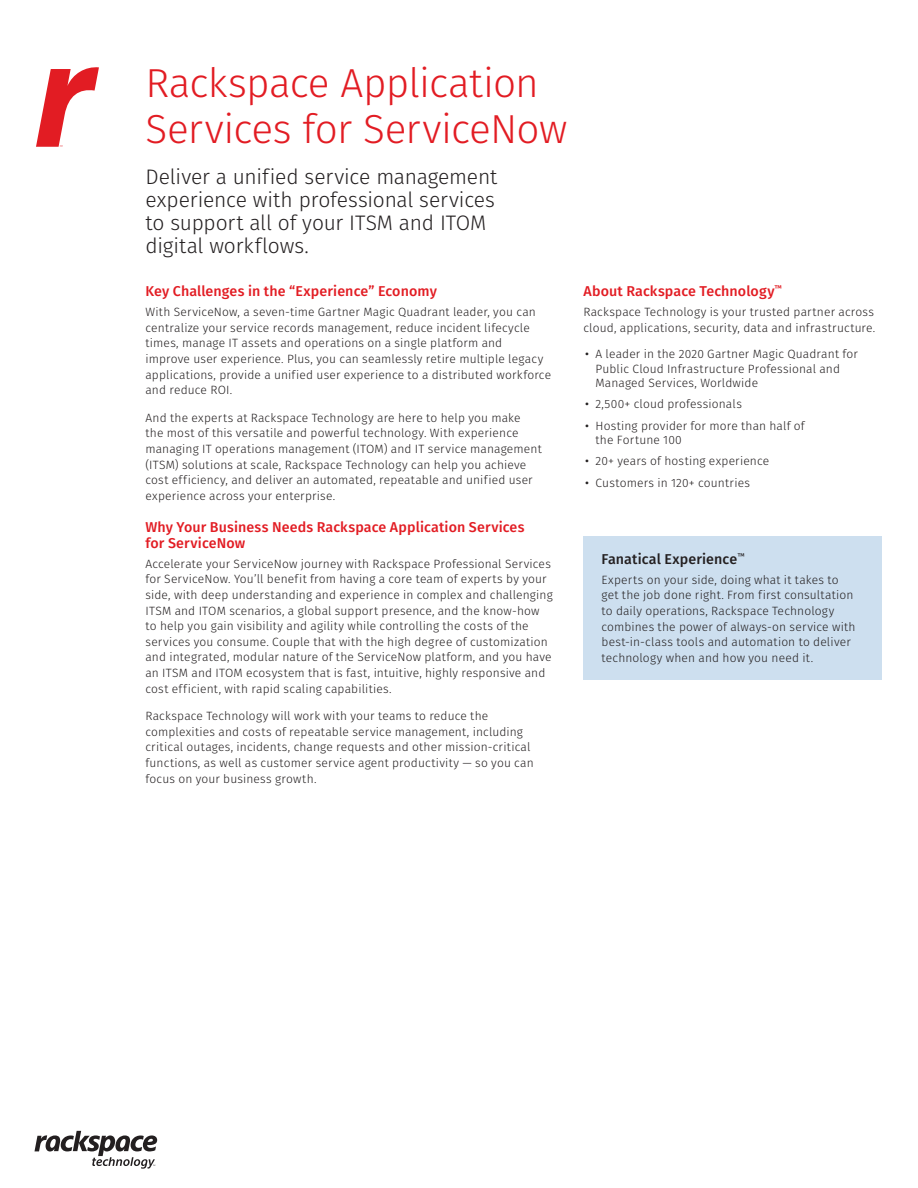
<style>
.page{position:relative;width:918px;height:1188px;background:#fff}
.page>*{position:absolute;margin:0;border:0;box-sizing:border-box;transform-origin:0 0}
.t1{font:300 40.5px/46.2px "Fira Sans";letter-spacing:-.02em;color:#e21c23}
.t2{font:300 21px/23.1px "Fira Sans";letter-spacing:-.01em;color:#231f20}
.t3{font:500 14.25px/15.8px "Fira Sans";letter-spacing:.005em;color:#e21c23}
.t4{font:500 14.25px "Fira Sans";letter-spacing:.01em;color:#231f20}
.t5{font:300 12px/15.6px "Fira Sans";letter-spacing:.015em;color:#231f20}
.s1{font-weight:400}
</style>
<div class="page">
<svg style="left:36px;top:67px;width:63px;height:80px"></svg>
<svg style="left:34px;top:1131px;width:123px;height:38px"></svg>
<div style="left:584px;top:536px;width:298px;height:144px;background:#cddfef"></div>
<h1 class="t1" style="left:146px;top:59px;width:423px">Rackspace Application<br>Services for ServiceNow</h1>
<h2 class="t2" style="left:146px;top:165px;width:353px">Deliver a unified service management experience with professional services to support all of your ITSM and ITOM digital workflows.</h2>
<p class="t3" style="left:146px;top:283px;width:293px">Key Challenges in the “Experience” Economy</p>
<p class="t5" style="left:146px;top:304px;width:407px">With ServiceNow, a seven-time Gartner Magic Quadrant leader, you can centralize your service records management, reduce incident lifecycle times, manage IT assets and operations on a single platform and<br>improve user experience. Plus, you can seamlessly retire multiple legacy applications, provide a unified user experience to a distributed workforce and reduce ROI.</p>
<p class="t5" style="left:146px;top:410px;width:398px">And the experts at Rackspace Technology are here to help you make<br>the most of this versatile and powerful technology. With experience managing IT operations management (ITOM) and IT service management (ITSM) solutions at scale, Rackspace Technology can help you achieve cost efficiency, and deliver an automated, repeatable and unified user experience across your enterprise.</p>
<p class="t3" style="left:146px;top:519px;width:380px">Why Your Business Needs Rackspace Application Services for ServiceNow</p>
<p class="t5" style="left:146px;top:556px;width:409px">Accelerate your ServiceNow journey with Rackspace Professional Services for ServiceNow. You’ll benefit from having a core team of experts by your side, with deep understanding and experience in complex and challenging ITSM and ITOM scenarios, a global support presence, and the know-how to help you gain visibility and agility while controlling the costs of the services you consume. Couple that with the high degree of customization and integrated, modular nature of the ServiceNow platform, and you have an ITSM and ITOM ecosystem that is fast, intuitive, highly responsive and cost efficient, with rapid scaling capabilities.</p>
<p class="t5" style="left:146px;top:708px;width:390px">Rackspace Technology will work with your teams to reduce the complexities and costs of repeatable service management, including critical outages, incidents, change requests and other mission-critical functions, as well as customer service agent productivity — so you can focus on your business growth.</p>
<p class="t3" style="left:584px;top:283px;width:200px">About Rackspace Technology<sup>™</sup></p>
<p class="t5" style="left:584px;top:304px;width:293px">Rackspace Technology is your trusted partner across cloud, applications, security, data and infrastructure.</p>
<p class="t5" style="left:596px;top:347px;width:264px;line-height:14.4px;text-indent:-10px"><span class="s1">•</span> A leader in the 2020 Gartner Magic Quadrant for<br>Public Cloud Infrastructure Professional and<br>Managed Services, Worldwide</p>
<p class="t5" style="left:585px;top:396px;width:158px"><span class="s1">•</span> 2,500+ cloud professionals</p>
<p class="t5" style="left:596px;top:418px;width:211px;line-height:14.4px;text-indent:-10px"><span class="s1">•</span> Hosting provider for more than half of the Fortune 100</p>
<p class="t5" style="left:585px;top:453px;width:186px"><span class="s1">•</span> 20+ years of hosting experience</p>
<p class="t5" style="left:585px;top:475px;width:166px"><span class="s1">•</span> Customers in 120+ countries</p>
<p class="t4" style="left:601px;top:547px;width:145px">Fanatical Experience<sup>™</sup></p>
<p class="t5" style="left:601px;top:572px;width:256px">Experts on your side, doing what it takes to get the job done right. From first consultation to daily operations, Rackspace Technology combines the power of always-on service with best-in-class tools and automation to deliver technology when and how you need it.</p>
</div>
